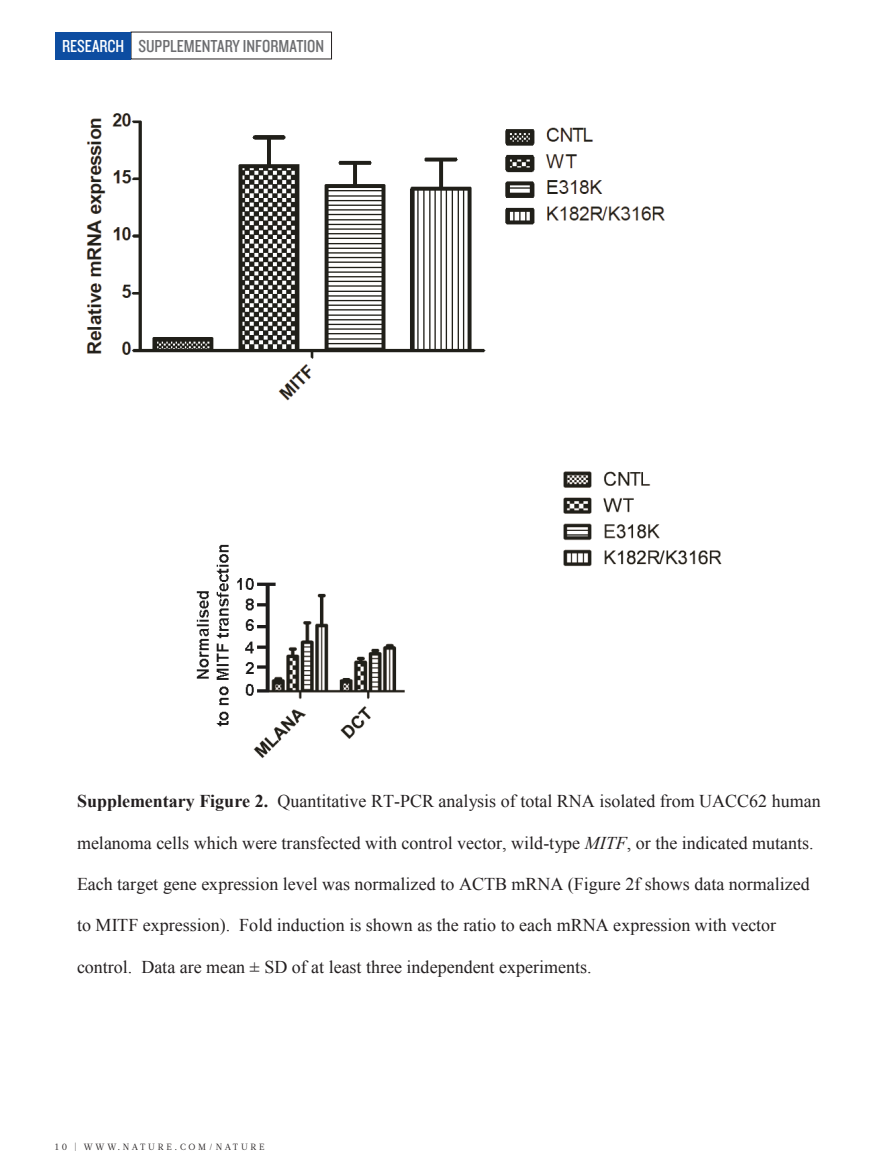
<style>
.page{position:relative;width:893px;height:1174px;background:#fff}
.page>*{position:absolute;margin:0;border:0;box-sizing:border-box;transform-origin:0 0}
.t1{font:18px "Times New Roman";color:#231f20}
.t2{font:18px "Knockout 29 Junior Ltweight";color:#6c6d70}
.t3{font:18px "Knockout 29 Junior Ltweight";color:#fff}
.t4{font:9px "Glosa Math";color:#231f20}
.s1{font-weight:700}
.s2{font-style:italic}
</style>
<div class="page">
<div style="left:55px;top:32px;width:76px;height:27px;background:#0d4da1"></div>
<img style="left:86px;top:113px;width:636px;height:645px">
<p class="t3" style="left:62px;top:34px;width:64px">RESEARCH</p>
<p class="t2" style="left:138px;top:34px;width:187px">SUPPLEMENTARY INFORMATION</p>
<p class="t1" style="left:77px;top:789px;width:745px"><span class="s1">Supplementary Figure 2.</span> Quantitative RT-PCR analysis of total RNA isolated from UACC62 human</p>
<p class="t1" style="left:77px;top:830px;width:738px">melanoma cells which were transfected with control vector, wild-type <span class="s2">MITF</span>, or the indicated mutants.</p>
<p class="t1" style="left:77px;top:872px;width:734px">Each target gene expression level was normalized to ACTB mRNA (Figure 2f shows data normalized</p>
<p class="t1" style="left:77px;top:913px;width:701px">to MITF expression). Fold induction is shown as the ratio to each mRNA expression with vector</p>
<p class="t1" style="left:77px;top:954px;width:516px">control. Data are mean ± SD of at least three independent experiments.</p>
<p class="t4" style="left:55px;top:1141px;width:41px">1 0 | WWW</p>
<p class="t4" style="left:117px;top:1141px;width:15px">. NATURE</p>
<p class="t4" style="left:175px;top:1141px;width:15px">. COM</p>
<p class="t4" style="left:209px;top:1141px;width:17px">/ NATURE</p>
</div>
